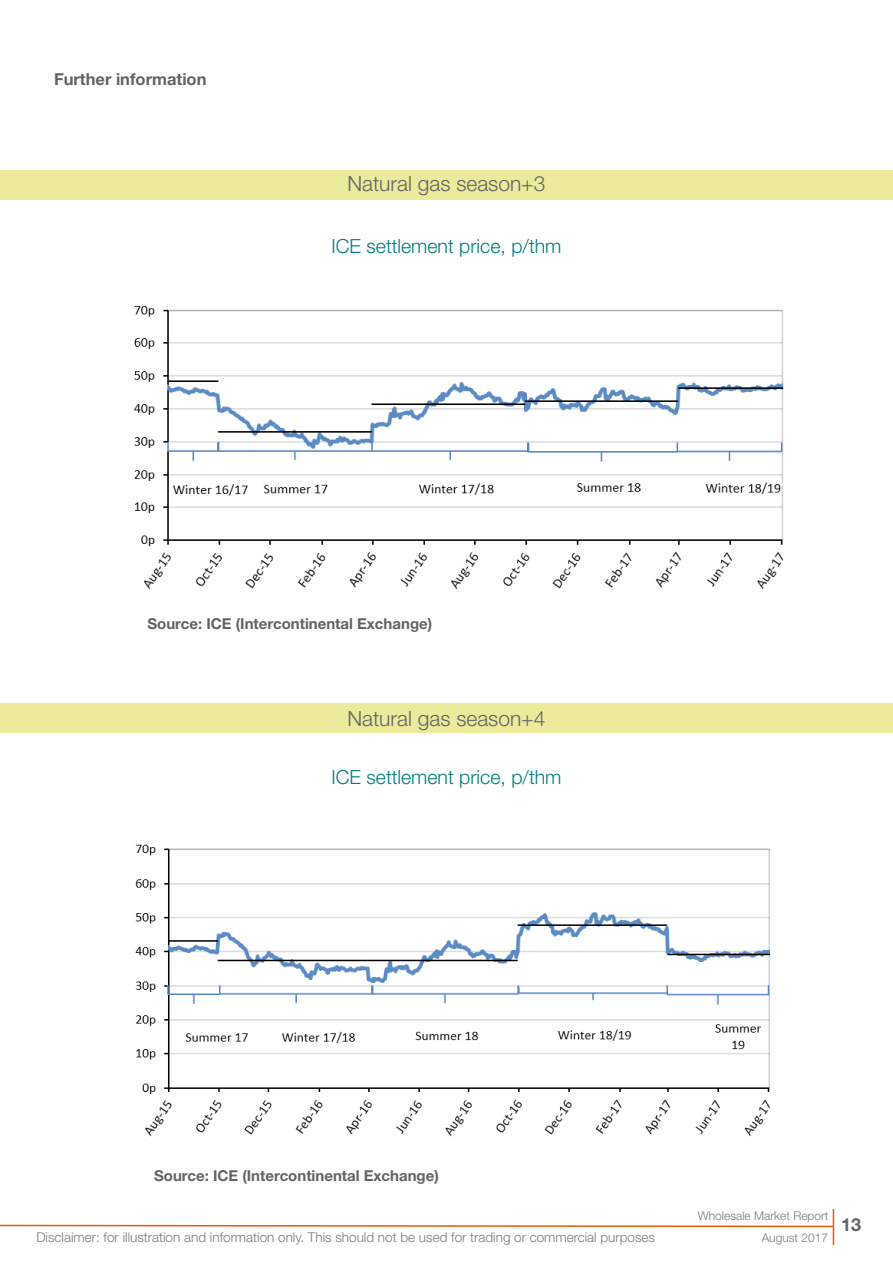
<style>
.page{position:relative;width:893px;height:1263px;background:#fff}
.page>*{position:absolute;margin:0;border:0;box-sizing:border-box;transform-origin:0 0}
.t1{font:300 21px "Helvetica Neue LT Std";color:#646363}
.t2{font:300 19.5px "Helvetica Neue LT Std";color:#007e80}
.t3{font:700 18px "Helvetica Neue LT Std";color:#646363}
.t4{font:700 16.5px "Helvetica Neue LT Std";color:#646363}
.t5{font:700 15px "Helvetica Neue LT Std";color:#646363}
.t6{font:300 13.5px "Helvetica Neue LT Std";color:#7c7b7b}
.t7{font:300 12px/22px "Helvetica Neue LT Std";color:#7c7b7b;text-align:right}
</style>
<div class="page">
<div style="left:0;top:170px;width:893px;height:29px;background:#ebeb9b"></div>
<div style="left:0;top:704px;width:893px;height:29px;background:#ebeb9b"></div>
<img style="left:134px;top:306px;width:650px;height:284px">
<svg style="left:0;top:1224px;width:835px;height:4px"></svg>
<hr style="left:833px;top:1209px;width:1px;height:36px;background:#ea580c">
<img style="left:135px;top:844px;width:635px;height:293px">
<p class="t4" style="left:54px;top:69px;width:154px">Further information</p>
<h1 class="t1" style="left:347px;top:171px;width:200px">Natural gas season+3</h1>
<h2 class="t2" style="left:331px;top:234px;width:232px">ICE settlement price, p/thm</h2>
<p class="t5" style="left:147px;top:615px;width:286px">Source: ICE (Intercontinental Exchange)</p>
<h1 class="t1" style="left:347px;top:705px;width:200px">Natural gas season+4</h1>
<h2 class="t2" style="left:331px;top:765px;width:232px">ICE settlement price, p/thm</h2>
<p class="t5" style="left:154px;top:1166px;width:286px">Source: ICE (Intercontinental Exchange)</p>
<p class="t6" style="left:36px;top:1229px;width:620px">Disclaimer: for illustration and information only. This should not be used for trading or commercial purposes</p>
<p class="t7" style="left:698px;top:1204px;width:132px">Wholesale Market Report<br>August 2017</p>
<h3 class="t3" style="left:841px;top:1213px;width:22px">13</h3>
</div>
